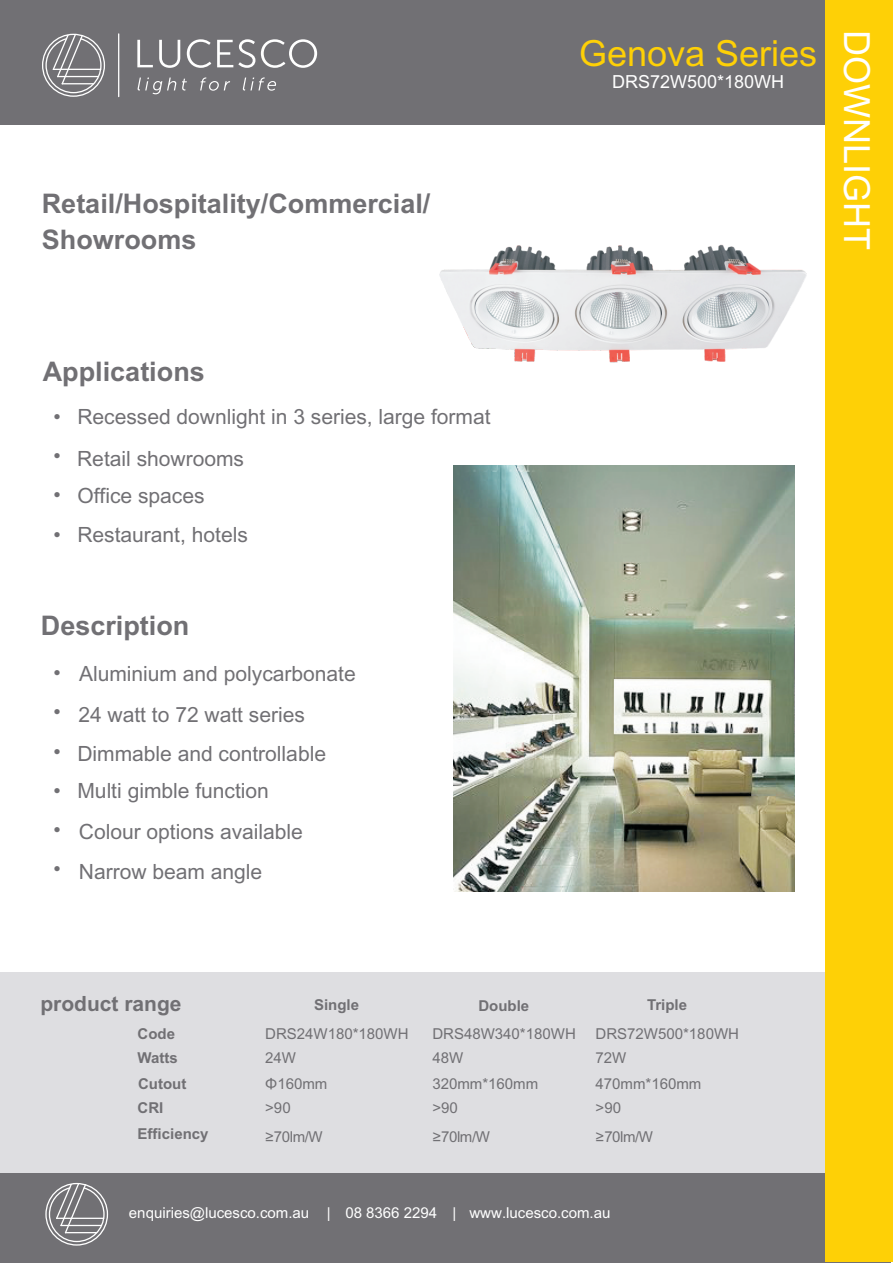
<style>
.page{position:relative;width:893px;height:1263px;background:#fff}
.page>*{position:absolute;margin:0;border:0;box-sizing:border-box;transform-origin:0 0}
.t1{font:36px "Arial Unicode MS";color:#fed006}
.t2{font:36px "Arial Unicode MS";color:#fff}
.t3{font:700 27px/35.7px "Arial";color:#717074}
.t4{font:21px/39.2px "Arial Unicode MS";color:#717074}
.t5{font:700 21px "Arial";color:#717074}
.t6{font:18px "Arial Unicode MS";color:#fff}
.t7{font:15px "Arial Unicode MS";color:#717074}
.t8{font:15px "Arial Unicode MS";color:#fff}
.t9{font:700 15px/25.3px "Arial";color:#717074}
</style>
<div class="page">
<div style="left:0;top:972px;width:890px;height:201px;background:#dedee1"></div>
<div style="left:0;top:1173px;width:890px;height:89px;background:#717074"></div>
<div style="left:0;top:0;width:890px;height:125px;background:#717074"></div>
<svg style="left:137px;top:40px;width:16px;height:27px"></svg>
<svg style="left:159px;top:40px;width:21px;height:28px"></svg>
<svg style="left:187px;top:39px;width:24px;height:29px"></svg>
<svg style="left:217px;top:39px;width:38px;height:29px"></svg>
<svg style="left:261px;top:39px;width:56px;height:29px"></svg>
<svg style="left:138px;top:78px;width:38px;height:16px"></svg>
<svg style="left:182px;top:79px;width:5px;height:12px"></svg>
<svg style="left:200px;top:77px;width:30px;height:14px"></svg>
<svg style="left:243px;top:77px;width:33px;height:14px"></svg>
<hr style="left:118px;top:33px;width:1px;height:64px;background:#fff">
<svg style="left:42px;top:34px;width:63px;height:63px"></svg>
<div style="left:825px;top:0;width:68px;height:1262px;background:#fed006"></div>
<img style="left:439px;top:244px;width:368px;height:119px">
<img style="left:454px;top:466px;width:340px;height:425px">
<svg style="left:45px;top:1183px;width:63px;height:62px"></svg>
<p class="t3" style="left:42px;top:188px;width:390px">Retail/Hospitality/Commercial/<br>Showrooms</p>
<p class="t3" style="left:43px;top:356px;width:164px">Applications</p>
<p class="t4" style="left:54px;top:399px;width:9px;text-align:justify">• • • •</p>
<p class="t4" style="left:77px;top:398px;width:415px;line-height:41.2px">Recessed downlight in 3 series, large format<br>Retail showrooms</p>
<p class="t4" style="left:77px;top:478px;width:172px">Office spaces<br>Restaurant, hotels</p>
<p class="t3" style="left:41px;top:610px;width:150px">Description</p>
<p class="t4" style="left:54px;top:655px;width:9px;text-align:justify">• • • • • •</p>
<p class="t4" style="left:78px;top:654px;width:279px;line-height:41.2px">Aluminium and polycarbonate<br>24 watt to 72 watt series</p>
<p class="t4" style="left:77px;top:737px;width:250px;line-height:37.2px">Dimmable and controllable<br>Multi gimble function</p>
<p class="t4" style="left:79px;top:814px;width:226px">Colour options available<br>Narrow beam angle</p>
<h1 class="t1" style="left:579px;top:40px;width:240px">Genova Series</h1>
<p class="t6" style="left:612px;top:75px;width:174px">DRS72W500*180WH</p>
<h1 class="t2" style="left:870px;top:30px;width:221px;rotate:90deg">DOWNLIGHT</h1>
<p class="t5" style="left:40px;top:996px;width:143px">product range</p>
<p class="t9" style="left:138px;top:1022px;width:50px">Code<br>Watts<br>Cutout</p>
<p class="t9" style="left:138px;top:1097px;width:72px;line-height:25.8px">CRI<br>Efficiency</p>
<p class="t9" style="left:314px;top:993px;width:47px">Single</p>
<p class="t9" style="left:478px;top:995px;width:52px">Double</p>
<p class="t9" style="left:647px;top:993px;width:42px">Triple</p>
<p class="t7" style="left:265px;top:1027px;width:145px">DRS24W180*180WH</p>
<p class="t7" style="left:596px;top:1027px;width:145px">DRS72W500*180WH</p>
<p class="t7" style="left:265px;top:1052px;width:32px">24W</p>
<p class="t7" style="left:432px;top:1052px;width:32px">48W</p>
<p class="t7" style="left:596px;top:1052px;width:32px">72W</p>
<p class="t7" style="left:265px;top:1078px;width:64px">Φ160mm</p>
<p class="t7" style="left:432px;top:1078px;width:107px">320mm*160mm</p>
<p class="t7" style="left:596px;top:1078px;width:107px">470mm*160mm</p>
<p class="t7" style="left:265px;top:1102px;width:27px">&gt;90</p>
<p class="t7" style="left:432px;top:1102px;width:27px">&gt;90</p>
<p class="t7" style="left:596px;top:1102px;width:27px">&gt;90</p>
<p class="t7" style="left:265px;top:1131px;width:59px">≥70lm/W</p>
<p class="t7" style="left:432px;top:1131px;width:59px">≥70lm/W</p>
<p class="t7" style="left:596px;top:1131px;width:59px">≥70lm/W</p>
<p class="t7" style="left:432px;top:1027px;width:145px">DRS48W340*180WH</p>
<p class="t8" style="left:129px;top:1207px;width:483px">enquiries@lucesco.com.au | 08 8366 2294 | www.lucesco.com.au</p>
</div>
